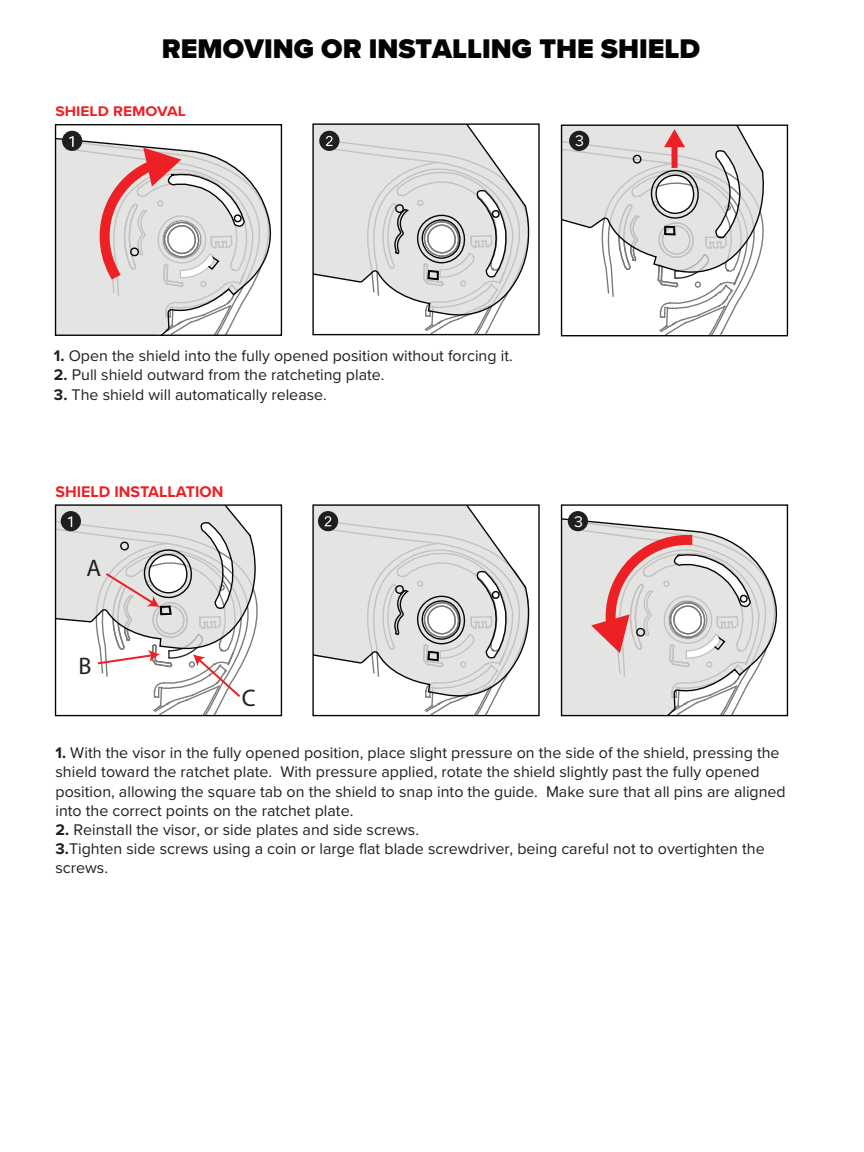
<style>
.page{position:relative;width:864px;height:1152px;background:#fff}
.page>*{position:absolute;margin:0;border:0;box-sizing:border-box;transform-origin:0 0}
.t1{font:900 28px "Proxima Nova";color:#040503}
.t2{font:24px "Myriad Pro";color:#231f20}
.t3{font:16px/19.2px "Proxima Nova";color:#231f20}
.t4{font:700 16px "Proxima Nova";color:#ee1f23}
.t5{font:16px "Proxima Nova";color:#fff}
.t6{font:700 14.4px "Proxima Nova";color:#ee1f23;scale:1.08 1}
.s1{font-weight:700}
</style>
<div class="page">
<svg style="left:562px;top:125px;width:208px;height:210px"></svg>
<svg style="left:57px;top:130px;width:215px;height:204px"></svg>
<div style="left:55px;top:124px;width:227px;height:212px;border:1px solid #050504"></div>
<svg style="left:89px;top:148px;width:165px;height:187px;background:#ded0d0"></svg>
<div style="left:55px;top:504px;width:227px;height:212px;border:1px solid #050504"></div>
<svg style="left:563px;top:511px;width:215px;height:203px"></svg>
<div style="left:561px;top:504px;width:227px;height:212px;border:1px solid #050504"></div>
<svg style="left:591px;top:530px;width:169px;height:185px;background:#dccfcf"></svg>
<div style="left:569px;top:131px;width:20px;height:20px;background:#211e1e;border-radius:50%"></div>
<div style="left:62px;top:131px;width:20px;height:20px;background:#211e1e;border-radius:50%"></div>
<svg style="left:69px;top:136px;width:5px;height:11px"></svg>
<svg style="left:313px;top:124px;width:226px;height:210px"></svg>
<div style="left:568px;top:511px;width:20px;height:20px;background:#211e1e;border-radius:50%"></div>
<svg style="left:56px;top:505px;width:210px;height:210px"></svg>
<svg style="left:313px;top:505px;width:226px;height:210px"></svg>
<h1 class="t1" style="left:162px;top:28px;width:540px">REMOVING OR INSTALLING THE SHIELD</h1>
<p class="t6" style="left:56px;top:100px;width:122px">SHIELD REMOVAL</p>
<p class="t5" style="left:575px;top:129px;width:10px">3</p>
<p class="t3" style="left:54px;top:346px;width:460px"><span class="s1">1.</span> Open the shield into the fully opened position without forcing it.</p>
<p class="t3" style="left:54px;top:365px;width:332px"><span class="s1">2.</span> Pull shield outward from the ratcheting plate.</p>
<p class="t3" style="left:54px;top:384px;width:274px"><span class="s1">3.</span> The shield will automatically release.</p>
<p class="t4" style="left:56px;top:480px;width:169px">SHIELD INSTALLATION</p>
<h2 class="t2" style="left:86px;top:554px;width:16px">A</h2>
<h2 class="t2" style="left:79px;top:651px;width:15px">B</h2>
<h2 class="t2" style="left:242px;top:683px;width:15px">C</h2>
<p class="t5" style="left:574px;top:509px;width:10px">3</p>
<p class="t3" style="left:56px;top:743px;width:732px"><span class="s1">1.</span> With the visor in the fully opened position, place slight pressure on the side of the shield, pressing the shield toward the ratchet plate. With pressure applied, rotate the shield slightly past the fully opened position, allowing the square tab on the shield to snap into the guide. Make sure that all pins are aligned into the correct points on the ratchet plate.</p>
<p class="t3" style="left:56px;top:819px;width:711px"><span class="s1">2.</span> Reinstall the visor, or side plates and side screws.<br><span class="s1">3.</span>Tighten side screws using a coin or large flat blade screwdriver, being careful not to overtighten the screws.</p>
</div>
